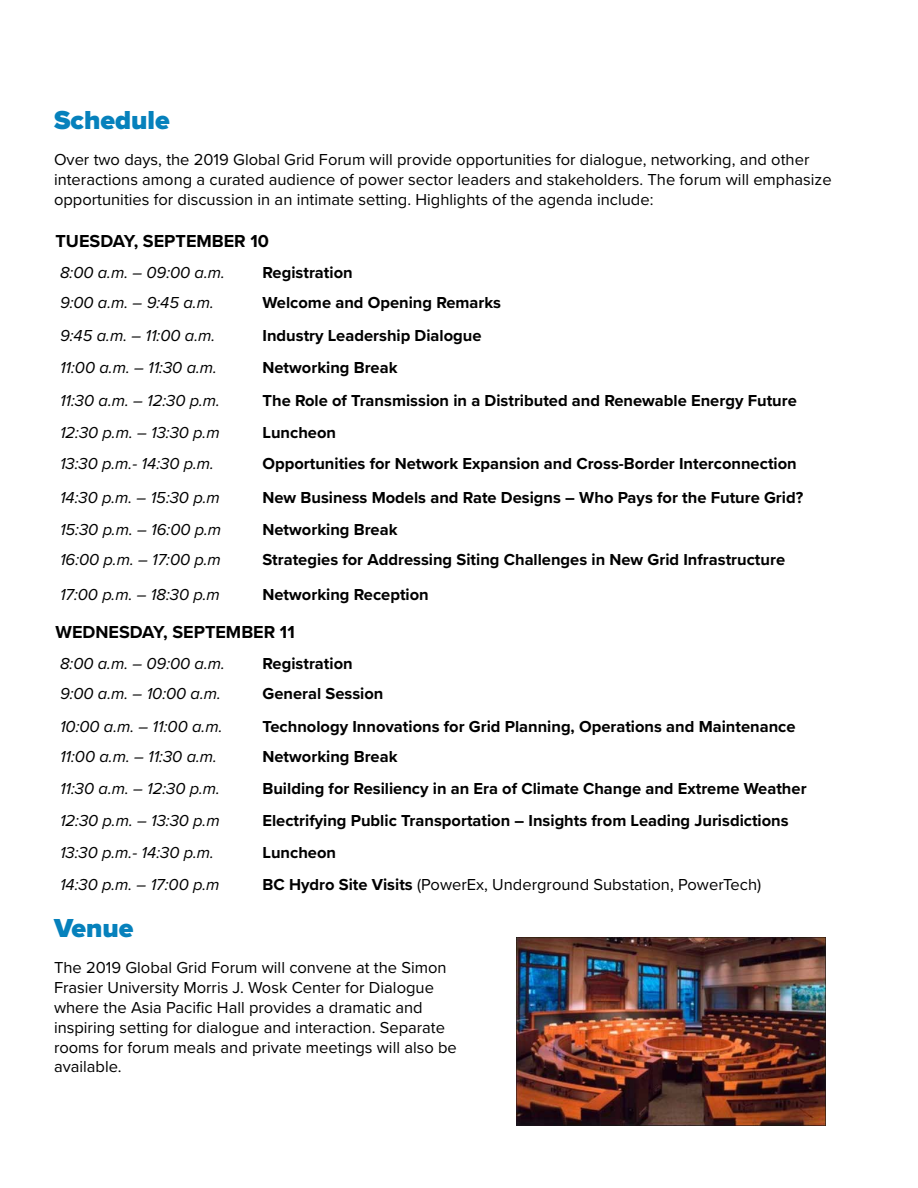
<style>
.page{position:relative;width:918px;height:1188px;background:#fff}
.page>*{position:absolute;margin:0;border:0;box-sizing:border-box;transform-origin:0 0}
.t1{font:900 27px "Proxima Nova";color:#0681bc}
.t2{font:700 18px "Proxima Nova";color:#000}
.t3{font:700 16.5px "Proxima Nova";color:#000}
.t4{font:16.5px/19.8px "Proxima Nova";color:#000}
.t5{font:italic 16.5px "Proxima Nova";color:#000}
.s1{font-weight:700}
</style>
<div class="page">
<img style="left:517px;top:937px;width:309px;height:188px">
<h1 class="t1" style="left:54px;top:100px;width:117px">Schedule</h1>
<p class="t4" style="left:54px;top:149px;width:779px">Over two days, the 2019 Global Grid Forum will provide opportunities for dialogue, networking, and other interactions among a curated audience of power sector leaders and stakeholders. The forum will emphasize opportunities for discussion in an intimate setting. Highlights of the agenda include:</p>
<p class="t2" style="left:56px;top:228px;width:215px">TUESDAY, SEPTEMBER 10</p>
<p class="t5" style="left:60px;top:260px;width:167px">8:00 a.m. – 09:00 a.m.</p>
<p class="t3" style="left:263px;top:260px;width:92px">Registration</p>
<p class="t5" style="left:60px;top:291px;width:155px">9:00 a.m. – 9:45 a.m.</p>
<p class="t3" style="left:263px;top:291px;width:240px">Welcome and Opening Remarks</p>
<p class="t5" style="left:60px;top:323px;width:157px">9:45 a.m. – 11:00 a.m.</p>
<p class="t3" style="left:263px;top:323px;width:221px">Industry Leadership Dialogue</p>
<p class="t5" style="left:60px;top:355px;width:159px">11:00 a.m. – 11:30 a.m.</p>
<p class="t3" style="left:263px;top:355px;width:137px">Networking Break</p>
<p class="t5" style="left:60px;top:388px;width:162px">11:30 a.m. – 12:30 p.m.</p>
<p class="t3" style="left:263px;top:388px;width:536px">The Role of Transmission in a Distributed and Renewable Energy Future</p>
<p class="t5" style="left:60px;top:420px;width:161px">12:30 p.m. – 13:30 p.m</p>
<p class="t3" style="left:263px;top:420px;width:75px">Luncheon</p>
<p class="t5" style="left:60px;top:451px;width:155px">13:30 p.m.- 14:30 p.m.</p>
<p class="t3" style="left:263px;top:451px;width:536px">Opportunities for Network Expansion and Cross-Border Interconnection</p>
<p class="t5" style="left:60px;top:485px;width:161px">14:30 p.m. – 15:30 p.m</p>
<p class="t3" style="left:263px;top:485px;width:542px">New Business Models and Rate Designs – Who Pays for the Future Grid?</p>
<p class="t5" style="left:60px;top:517px;width:163px">15:30 p.m. – 16:00 p.m</p>
<p class="t3" style="left:263px;top:517px;width:137px">Networking Break</p>
<p class="t5" style="left:60px;top:548px;width:162px">16:00 p.m. – 17:00 p.m</p>
<p class="t3" style="left:263px;top:548px;width:524px">Strategies for Addressing Siting Challenges in New Grid Infrastructure</p>
<p class="t5" style="left:60px;top:582px;width:161px">17:00 p.m. – 18:30 p.m</p>
<p class="t3" style="left:263px;top:582px;width:168px">Networking Reception</p>
<p class="t2" style="left:56px;top:619px;width:241px">WEDNESDAY, SEPTEMBER 11</p>
<p class="t5" style="left:60px;top:651px;width:167px">8:00 a.m. – 09:00 a.m.</p>
<p class="t3" style="left:263px;top:651px;width:92px">Registration</p>
<p class="t5" style="left:60px;top:682px;width:163px">9:00 a.m. – 10:00 a.m.</p>
<p class="t3" style="left:263px;top:682px;width:122px">General Session</p>
<p class="t5" style="left:60px;top:714px;width:164px">10:00 a.m. – 11:00 a.m.</p>
<p class="t3" style="left:263px;top:714px;width:535px">Technology Innovations for Grid Planning, Operations and Maintenance</p>
<p class="t5" style="left:60px;top:744px;width:159px">11:00 a.m. – 11:30 a.m.</p>
<p class="t3" style="left:263px;top:744px;width:137px">Networking Break</p>
<p class="t5" style="left:60px;top:776px;width:162px">11:30 a.m. – 12:30 p.m.</p>
<p class="t3" style="left:263px;top:776px;width:546px">Building for Resiliency in an Era of Climate Change and Extreme Weather</p>
<p class="t5" style="left:60px;top:809px;width:161px">12:30 p.m. – 13:30 p.m</p>
<p class="t3" style="left:263px;top:809px;width:528px">Electrifying Public Transportation – Insights from Leading Jurisdictions</p>
<p class="t5" style="left:60px;top:840px;width:155px">13:30 p.m.- 14:30 p.m.</p>
<p class="t3" style="left:263px;top:840px;width:75px">Luncheon</p>
<p class="t5" style="left:60px;top:872px;width:161px">14:30 p.m. – 17:00 p.m</p>
<p class="t4" style="left:263px;top:873px;width:500px"><span class="s1">BC Hydro Site Visits</span> (PowerEx, Underground Substation, PowerTech)</p>
<h1 class="t1" style="left:54px;top:908px;width:81px">Venue</h1>
<p class="t4" style="left:54px;top:957px;width:404px">The 2019 Global Grid Forum will convene at the Simon Frasier University Morris J. Wosk Center for Dialogue where the Asia Pacific Hall provides a dramatic and inspiring setting for dialogue and interaction. Separate rooms for forum meals and private meetings will also be available.</p>
</div>
